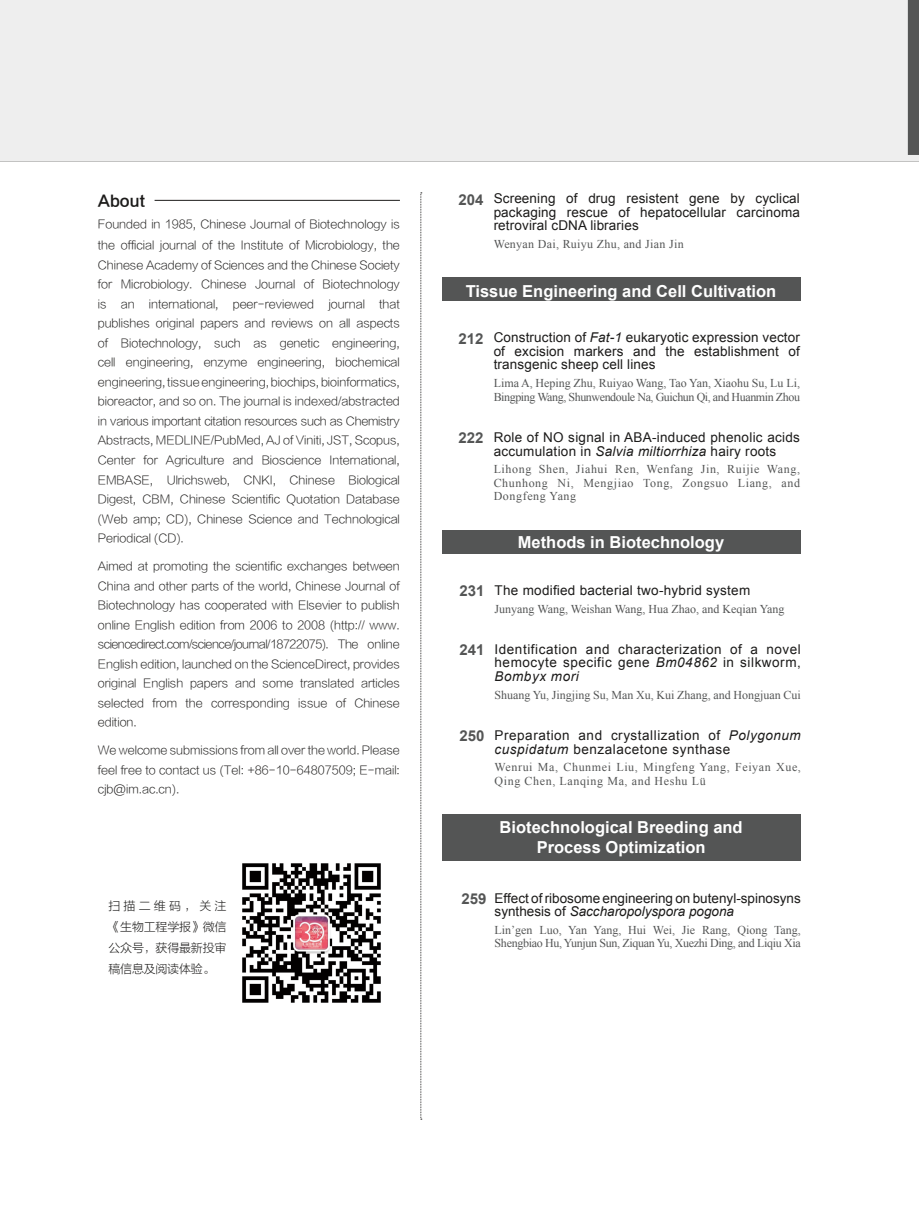
<style>
.page{position:relative;width:919px;height:1217px;background:#fff}
.page>*{position:absolute;margin:0;border:0;box-sizing:border-box;transform-origin:0 0}
.t1{font:700 16.5px/19.8px "Arial";color:#fff;text-align:center}
.t2{font:700 15px "Arial";color:#545555}
.t3{font:15px "FZLTZHK GBK1 0";color:#1c1b1a}
.t4{font:13.5px/13.5px "Arial";letter-spacing:.02em;color:#1c1b1a;text-align:justify}
.t5{font:13.5px/13.5px "Arial";color:#1c1b1a}
.t6{font:13.5px/13.5px "Arial";letter-spacing:.04em;color:#1c1b1a}
.t7{font:12px/13.5px "Times New Roman";color:#545555;text-align:justify}
.t8{font:12px/13.5px "Times New Roman";letter-spacing:-.035em;color:#545555}
.t9{font:12px/13.5px "Times New Roman";letter-spacing:-.025em;color:#545555}
.t10{font:12px/13.5px "Times New Roman";letter-spacing:.05em;color:#545555}
.t11{font:12px/21px "FZLTKHK GBK1 0";letter-spacing:-.02em;color:#1c1b1a;text-align:justify}
.t12{font:12px "Times New Roman";letter-spacing:.025em;color:#545555}
.t13{font:11.4px/19.5px "FZLTXHK GBK1 0";color:#1c1b1a;text-align:justify}
.s1{font-style:italic}
</style>
<div class="page">
<div style="left:0;top:0;width:918px;height:161px;background:#eee"></div>
<svg style="left:420px;top:192px;width:2px;height:927px;background:#cac9c9"></svg>
<hr style="left:154px;top:200px;width:246px;height:1px;background:#1c1b1a">
<svg style="left:907px;top:0;width:11px;height:155px;background:#606161"></svg>
<div style="left:442px;top:530px;width:358px;height:23px;background:#545555"></div>
<div style="left:442px;top:814px;width:358px;height:47px;background:#545555"></div>
<div style="left:442px;top:278px;width:358px;height:23px;background:#545555"></div>
<img style="left:242px;top:863px;width:139px;height:140px">
<h2 class="t3" style="left:98px;top:192px;width:49px">About</h2>
<p class="t13" style="left:98px;top:214px;width:303px;line-height:21px">Founded in 1985, Chinese Journal of Biotechnology is the official journal of the Institute of Microbiology, the</p>
<p class="t13" style="left:98px;top:255px;width:303px">Chinese Academy of Sciences and the Chinese Society for Microbiology. Chinese Journal of Biotechnology is an international, peer-reviewed journal that publishes original papers and reviews on all aspects of Biotechnology, such as genetic engineering, cell engineering, enzyme engineering, biochemical engineering, tissue engineering, biochips, bioinformatics, bioreactor, and so on. The journal is indexed/abstracted in various important citation resources such as Chemistry Abstracts, MEDLINE/PubMed, AJ of Viniti, JST, Scopus, Center for Agriculture and Bioscience International, EMBASE, Ulrichsweb, CNKI, Chinese Biological Digest, CBM, Chinese Scientific Quotation Database (Web amp; CD), Chinese Science and Technological Periodical (CD).</p>
<p class="t13" style="left:98px;top:556px;width:303px">Aimed at promoting the scientific exchanges between China and other parts of the world, Chinese Journal of Biotechnology has cooperated with Elsevier to publish online English edition from 2006 to 2008 (http:// www. sciencedirect.com/science/journal/18722075). The online English edition, launched on the ScienceDirect, provides original English papers and some translated articles selected from the corresponding issue of Chinese edition.</p>
<p class="t13" style="left:98px;top:740px;width:303px">We welcome submissions from all over the world. Please feel free to contact us (Tel: +86-10-64807509; E-mail: cjb@im.ac.cn).</p>
<p class="t11" style="left:108px;top:895px;width:120px">扫描二维码，关注《生物工程学报》微信公众号，获得最新投审稿信息及阅读体验。</p>
<h2 class="t2" style="left:458px;top:189px;width:27px">204</h2>
<p class="t4" style="left:493px;top:192px;width:308px">Screening of drug resistent gene by cyclical packaging rescue of hepatocellular carcinoma retroviral cDNA libraries</p>
<p class="t12" style="left:493px;top:236px;width:191px">Wenyan Dai, Ruiyu Zhu, and Jian Jin</p>
<h1 class="t1" style="left:465px;top:281px;width:312px">Tissue Engineering and Cell Cultivation</h1>
<h2 class="t2" style="left:458px;top:328px;width:27px">212</h2>
<p class="t4" style="left:493px;top:331px;width:308px">Construction of <span class="s1">Fat-1</span> eukaryotic expression vector of excision markers and the establishment of transgenic sheep cell lines</p>
<p class="t8" style="left:493px;top:376px;width:308px">Lima A, Heping Zhu, Ruiyao Wang, Tao Yan, Xiaohu Su, Lu Li,<br>Bingping Wang, Shunwendoule Na, Guichun Qi, and Huanmin Zhou</p>
<h2 class="t2" style="left:458px;top:428px;width:27px">222</h2>
<p class="t4" style="left:493px;top:430px;width:308px">Role of NO signal in ABA-induced phenolic acids accumulation in <span class="s1">Salvia miltiorrhiza</span> hairy roots</p>
<p class="t7" style="left:493px;top:462px;width:308px">Lihong Shen, Jiahui Ren, Wenfang Jin, Ruijie Wang, Chunhong Ni, Mengjiao Tong, Zongsuo Liang, and Dongfeng Yang</p>
<h1 class="t1" style="left:518px;top:532px;width:208px">Methods in Biotechnology</h1>
<h2 class="t2" style="left:459px;top:580px;width:27px">231</h2>
<h2 class="t2" style="left:459px;top:639px;width:27px">241</h2>
<p class="t4" style="left:494px;top:583px;width:257px">The modified bacterial two-hybrid system</p>
<p class="t7" style="left:494px;top:601px;width:291px">Junyang Wang, Weishan Wang, Hua Zhao, and Keqian Yang</p>
<p class="t4" style="left:494px;top:642px;width:308px">Identification and characterization of a novel hemocyte specific gene <span class="s1">Bm04862</span> in silkworm, <span class="s1">Bombyx mori</span></p>
<p class="t7" style="left:494px;top:687px;width:308px">Shuang Yu, Jingjing Su, Man Xu, Kui Zhang, and Hongjuan Cui</p>
<h2 class="t2" style="left:459px;top:725px;width:27px">250</h2>
<p class="t6" style="left:494px;top:728px;width:308px">Preparation and crystallization of <span class="s1">Polygonum cuspidatum</span> benzalacetone synthase</p>
<p class="t10" style="left:494px;top:760px;width:308px">Wenrui Ma, Chunmei Liu, Mingfeng Yang, Feiyan Xue,<br>Qing Chen, Lanqing Ma, and Heshu Lü</p>
<h1 class="t1" style="left:499px;top:817px;width:244px">Biotechnological Breeding and<br>Process Optimization</h1>
<h2 class="t2" style="left:461px;top:888px;width:27px">259</h2>
<p class="t5" style="left:494px;top:891px;width:308px">Effect of ribosome engineering on butenyl-spinosyns synthesis of <span class="s1">Saccharopolyspora pogona</span></p>
<p class="t9" style="left:494px;top:922px;width:308px">Lin’gen Luo, Yan Yang, Hui Wei, Jie Rang, Qiong Tang,<br>Shengbiao Hu, Yunjun Sun, Ziquan Yu, Xuezhi Ding, and Liqiu Xia</p>
</div>
